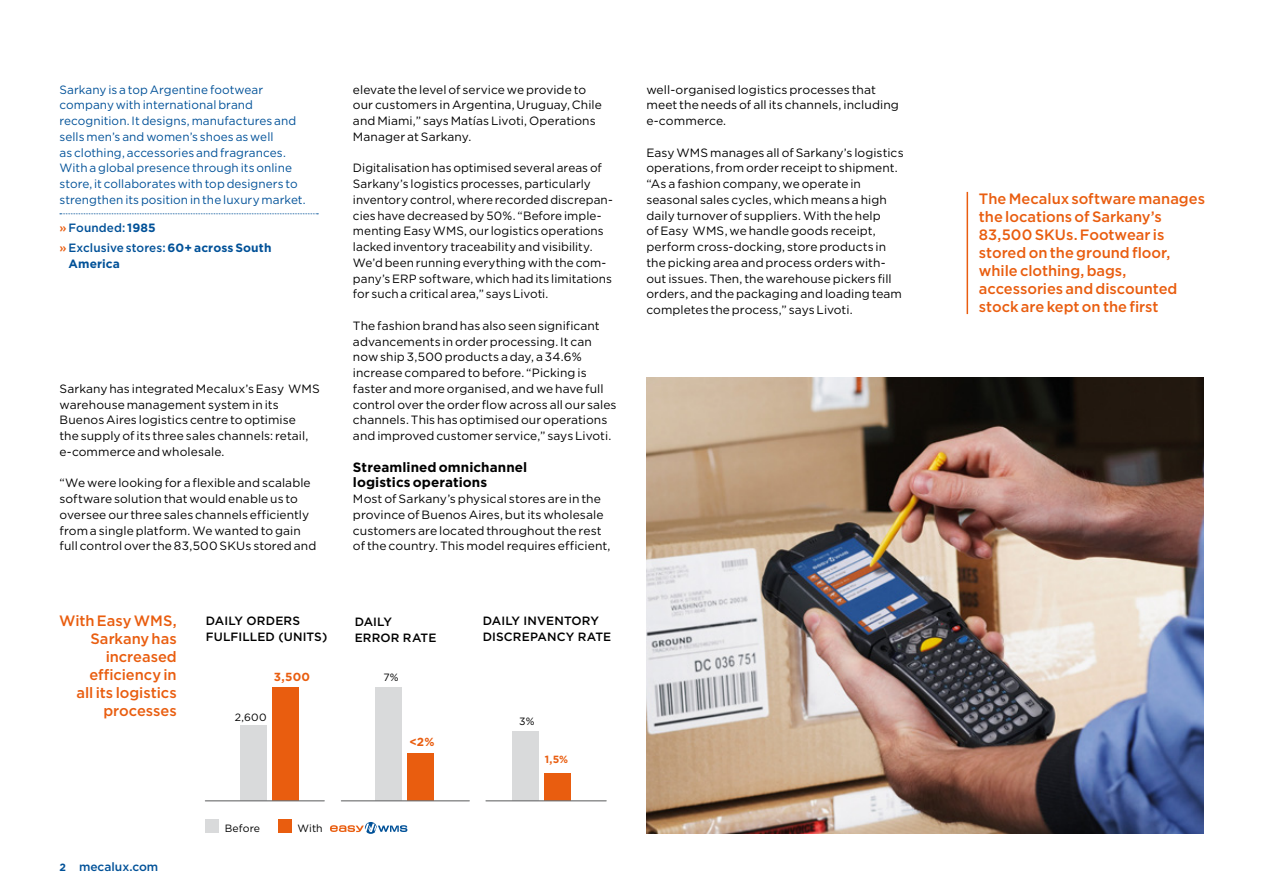
<style>
.page{position:relative;width:1263px;height:893px;background:#fff}
.page>*{position:absolute;margin:0;border:0;box-sizing:border-box;transform-origin:0 0}
.t1{font:500 15px/18px "Gotham";color:#e95d0f}
.t2{font:700 13.5px/15.8px "Gotham";letter-spacing:.005em;color:#000}
.t3{font:12px/15.8px "Gotham";letter-spacing:.005em;color:#000}
.t4{font:12px/15.8px "Gotham";letter-spacing:.005em;color:#005198}
.t5{font:500 12px/15.8px "Gotham";letter-spacing:.01em;color:#000}
.t6{font:500 12px/20px "Gotham";color:#005198}
.t7{font:700 12px "Gotham";letter-spacing:.01em;color:#005198}
.t8{font:700 11.7px "Gotham";color:#e95d0f}
.t9{font:10.5px "Gotham";letter-spacing:.005em;color:#000}
.t10{font:700 10.5px "Gotham";color:#e95d0f}
.s1{color:#e95d0f}
.s2{font-weight:700}
.s3{font-weight:700;font-size:10.5px}
</style>
<div class="page">
<svg style="left:60px;top:213px;width:258px;height:1px"></svg>
<img style="left:646px;top:377px;width:557px;height:457px">
<hr style="left:966px;top:192px;width:2px;height:122px;background:#e95d0f">
<div style="left:240px;top:725px;width:27px;height:76px;background:#d9dadb"></div>
<div style="left:273px;top:687px;width:26px;height:114px;background:#e95d0f"></div>
<div style="left:375px;top:687px;width:26px;height:114px;background:#d9dadb"></div>
<div style="left:407px;top:753px;width:27px;height:48px;background:#e95d0f"></div>
<div style="left:513px;top:731px;width:26px;height:70px;background:#d9dadb"></div>
<div style="left:545px;top:773px;width:26px;height:28px;background:#e95d0f"></div>
<hr style="left:205px;top:800px;width:119px;height:1px;background:#707172">
<hr style="left:341px;top:800px;width:128px;height:1px;background:#707172">
<hr style="left:486px;top:800px;width:120px;height:1px;background:#707172">
<div style="left:206px;top:819px;width:13px;height:14px;background:#d9dadb"></div>
<div style="left:278px;top:820px;width:14px;height:13px;background:#e95d0f"></div>
<svg style="left:330px;top:822px;width:77px;height:12px"></svg>
<p class="t4" style="left:60px;top:81px;width:248px">Sarkany is a top Argentine footwear company with international brand recognition. It designs, manufactures and sells men’s and women’s shoes as well<br>as clothing, accessories and fragrances.<br>With a global presence through its online store, it collaborates with top designers to strengthen its position in the luxury market.</p>
<p class="t6" style="left:60px;top:218px;width:214px"><span class="s1">»</span> Founded: <span class="s2">1985<br></span><span class="s1">»</span> Exclusive stores: <span class="s2">60+ across South</span></p>
<p class="t7" style="left:69px;top:256px;width:53px">America</p>
<p class="t3" style="left:60px;top:380px;width:262px">Sarkany has integrated Mecalux’s Easy WMS warehouse management system in its Buenos Aires logistics centre to optimise<br>the supply of its three sales channels: retail, e-commerce and wholesale.</p>
<p class="t3" style="left:60px;top:475px;width:258px">“We were looking for a flexible and scalable software solution that would enable us to oversee our three sales channels efficiently from a single platform. We wanted to gain full control over the 83,500 SKUs stored and</p>
<p class="t3" style="left:353px;top:81px;width:250px">elevate the level of service we provide to our customers in Argentina, Uruguay, Chile and Miami,” says Matías Livoti, Operations Manager at Sarkany.</p>
<p class="t3" style="left:353px;top:160px;width:261px">Digitalisation has optimised several areas of Sarkany’s logistics processes, particularly inventory control, where recorded discrepan&shy;cies have decreased by 50%. “Before imple&shy;menting Easy WMS, our logistics operations lacked inventory traceability and visibility.<br>We’d been running everything with the com&shy;pany’s ERP software, which had its limitations for such a critical area,” says Livoti.</p>
<p class="t3" style="left:353px;top:317px;width:265px">The fashion brand has also seen significant advancements in order processing. It can now ship 3,500 products a day, a 34.6% increase compared to before. “Picking is faster and more organised, and we have full control over the order flow across all our sales channels. This has optimised our operations and improved customer service,” says Livoti.</p>
<p class="t2" style="left:353px;top:459px;width:176px">Streamlined omnichannel logistics operations</p>
<p class="t3" style="left:353px;top:491px;width:259px">Most of Sarkany’s physical stores are in the province of Buenos Aires, but its wholesale customers are located throughout the rest of the country. This model requires efficient,</p>
<p class="t1" style="left:59px;top:611px;width:119px;text-align:right">With Easy WMS,<br>Sarkany has increased efficiency in<br>all its logistics processes</p>
<p class="t6" style="left:60px;top:856px;width:100px"><span class="s3">2</span> mecalux.com</p>
<p class="t5" style="left:206px;top:613px;width:123px">DAILY ORDERS<br>FULFILLED (UNITS)</p>
<p class="t5" style="left:355px;top:613px;width:83px">DAILY<br>ERROR RATE</p>
<p class="t5" style="left:483px;top:613px;width:130px">DAILY INVENTORY<br>DISCREPANCY RATE</p>
<p class="t8" style="left:274px;top:669px;width:38px">3,500</p>
<p class="t9" style="left:235px;top:710px;width:33px">2,600</p>
<p class="t9" style="left:225px;top:821px;width:37px">Before</p>
<p class="t9" style="left:297px;top:821px;width:27px">With</p>
<p class="t9" style="left:383px;top:671px;width:17px">7%</p>
<p class="t8" style="left:409px;top:734px;width:26px">&lt;2%</p>
<p class="t9" style="left:519px;top:714px;width:17px">3%</p>
<p class="t10" style="left:545px;top:752px;width:25px">1,5%</p>
<p class="t3" style="left:646px;top:81px;width:254px">well-organised logistics processes that meet the needs of all its channels, including e-commerce.</p>
<p class="t3" style="left:646px;top:144px;width:259px">Easy WMS manages all of Sarkany’s logistics operations, from order receipt to shipment. “As a fashion company, we operate in seasonal sales cycles, which means a high daily turnover of suppliers. With the help<br>of Easy WMS, we handle goods receipt, perform cross-docking, store products in the picking area and process orders with&shy;out issues. Then, the warehouse pickers fill orders, and the packaging and loading team completes the process,” says Livoti.</p>
<p class="t1" style="left:979px;top:189px;width:228px">The Mecalux software manages the locations of Sarkany’s<br>83,500 SKUs. Footwear is stored on the ground floor, while clothing, bags, accessories and discounted stock are kept on the first</p>
</div>
